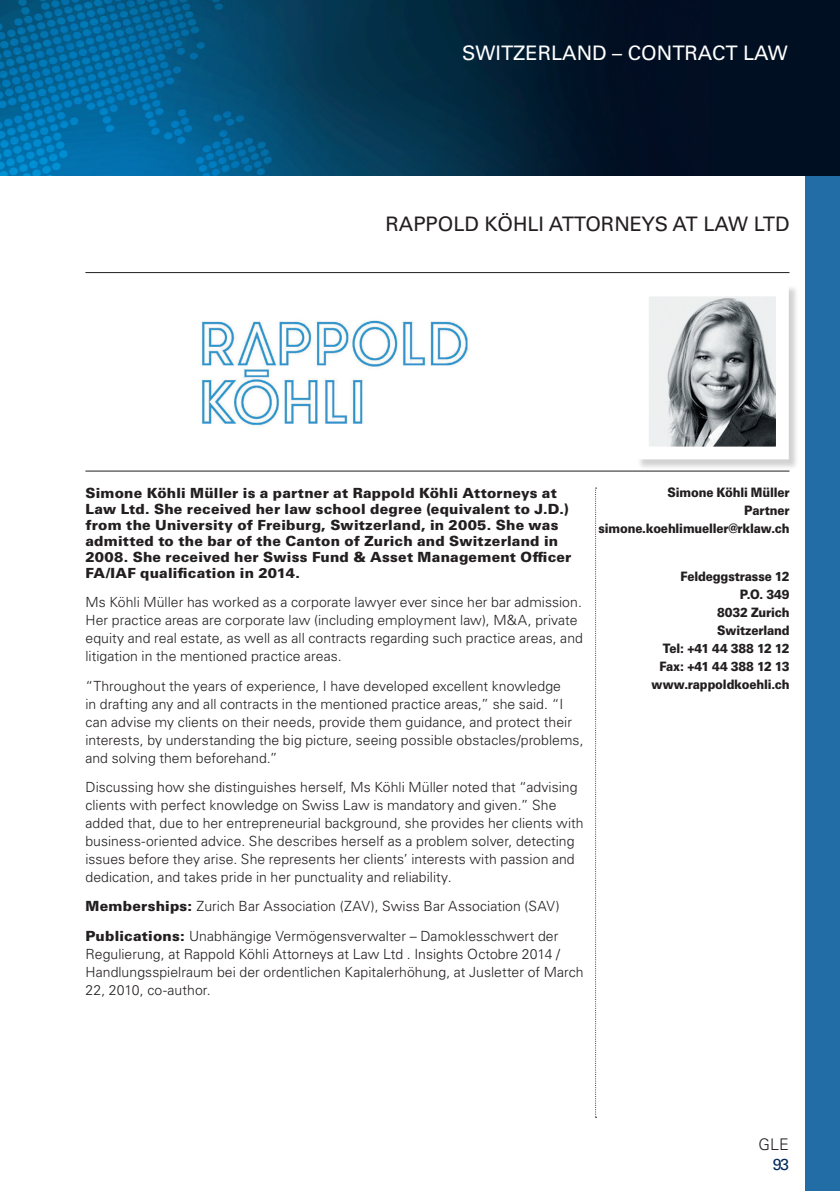
<style>
.page{position:relative;width:840px;height:1191px;background:#fff}
.page>*{position:absolute;margin:0;border:0;box-sizing:border-box;transform-origin:0 0}
.Company_Name{font:20px "Univers LTCYR 55 Roman";color:#231f20}
.HeadingTitle{font:20px "Univers LTCYR 55 Roman";color:#fff}
.t1{font:300 16px "Univers LTCYR 45";color:#231f20}
.t2{font:16px "Univers LTCYR 55 Roman";color:#002b5c}
.Body_Copy{font:300 14px/18px "Univers LTCYR 45";letter-spacing:.005em;color:#231f20}
.Intro_Copy{font:900 14px/16px "Univers LTCYR 75";letter-spacing:.015em;color:#231f20}
.Contact_Details{font:900 13px/18px "Univers LTCYR 75";letter-spacing:-.015em;color:#231f20;text-align:right;scale:.9 1}
.s1{font-family:"Univers LTCYR 75";font-weight:900}
</style>
<div class="page">
<div style="left:805px;top:176px;width:34px;height:1015px;background:#226da5"></div>
<img style="left:0;top:0;width:839px;height:176px">
<hr style="left:85px;top:272px;width:704px;height:1px;background:#231f20">
<hr style="left:85px;top:470px;width:704px;height:1px;background:#231f20">
<svg style="left:595px;top:487px;width:1px;height:630px"></svg>
<img style="left:201px;top:320px;width:268px;height:106px">
<div style="left:637px;top:285px;width:162px;height:185px;background:#231f20;opacity:.2"></div>
<img style="left:649px;top:297px;width:125px;height:148px">
<p class="HeadingTitle" style="left:462px;top:39px;width:327px">SWITZERLAND – CONTRACT LAW</p>
<p class="Company_Name" style="left:385px;top:210px;width:405px">RAPPOLD KÖHLI ATTORNEYS AT LAW LTD</p>
<p class="Intro_Copy" style="left:85px;top:484px;width:487px">Simone Köhli Müller is a partner at Rappold Köhli Attorneys at Law Ltd. She received her law school degree (equivalent to J.D.) from the University of Freiburg, Switzerland, in 2005. She was admitted to the bar of the Canton of Zurich and Switzerland in 2008. She received her Swiss Fund &amp; Asset Management Officer FA/IAF qualification in 2014.</p>
<p class="Body_Copy" style="left:85px;top:593px;width:499px">Ms Köhli Müller has worked as a corporate lawyer ever since her bar admission.<br>Her practice areas are corporate law (including employment law), M&amp;A, private equity and real estate, as well as all contracts regarding such practice areas, and litigation in the mentioned practice areas.</p>
<p class="Body_Copy" style="left:85px;top:676px;width:499px">“Throughout the years of experience, I have developed excellent knowledge<br>in drafting any and all contracts in the mentioned practice areas,” she said. “I can advise my clients on their needs, provide them guidance, and protect their interests, by understanding the big picture, seeing possible obstacles/problems, and solving them beforehand.”</p>
<p class="Body_Copy" style="left:85px;top:777px;width:499px">Discussing how she distinguishes herself, Ms Köhli Müller noted that “advising clients with perfect knowledge on Swiss Law is mandatory and given.” She added that, due to her entrepreneurial background, she provides her clients with business-oriented advice. She describes herself as a problem solver, detecting issues before they arise. She represents her clients’ interests with passion and dedication, and takes pride in her punctuality and reliability.</p>
<p class="Body_Copy" style="left:85px;top:897px;width:475px"><span class="s1">Memberships:</span> Zurich Bar Association (ZAV), Swiss Bar Association (SAV)</p>
<p class="Body_Copy" style="left:85px;top:926px;width:499px"><span class="s1">Publications:</span> Unabhängige Vermögensverwalter – Damoklesschwert der Regulierung, at Rappold Köhli Attorneys at Law Ltd . Insights Octobre 2014 / Handlungsspielraum bei der ordentlichen Kapitalerhöhung, at Jusletter of March 22, 2010, co-author.</p>
<p class="Contact_Details" style="left:598px;top:483px;width:214px">Simone Köhli Müller<br>Partner simone.koehlimueller@rklaw.ch</p>
<p class="Contact_Details" style="left:651px;top:566px;width:155px">Feldeggstrasse 12<br>P.O. 349<br>8032 Zurich<br>Switzerland<br>Tel: +41 44 388 12 12<br>Fax: +41 44 388 12 13 www.rappoldkoehli.ch</p>
<p class="t1" style="left:758px;top:1134px;width:32px">GLE</p>
<p class="t2" style="left:772px;top:1153px;width:18px">93</p>
</div>
